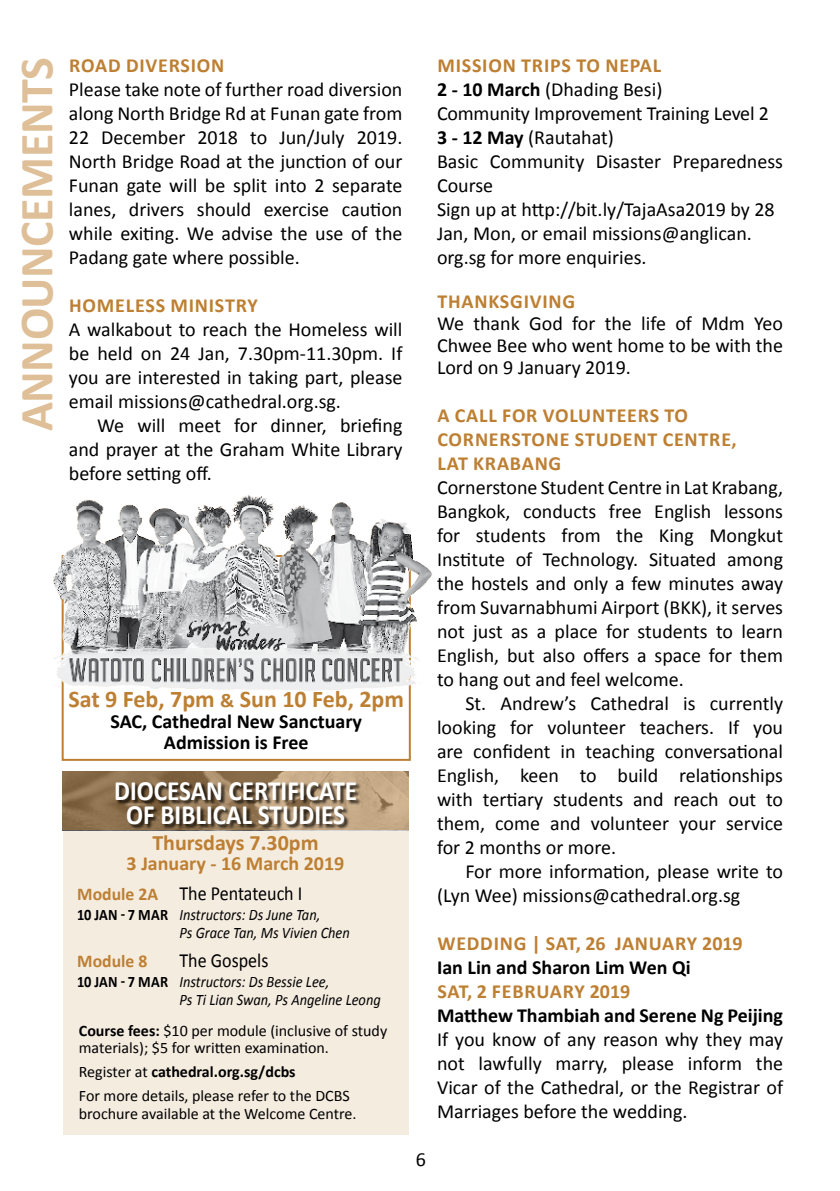
<style>
.page{position:relative;width:840px;height:1191px;background:#fff}
.page>*{position:absolute;margin:0;border:0;box-sizing:border-box;transform-origin:0 0}
.t1{font:700 48px "Calibri";letter-spacing:-.01em;color:#debf98}
.t2{font:700 28px/24.2px "Calibri";color:#fff;text-align:center;scale:.9 1}
.t3{font:700 24px "Calibri";color:#bd7f32}
.t4{font:700 22px "Calibri";color:#bd7f32}
.t5{font:20px/24px "Calibri";color:#000;text-align:justify}
.t6{font:700 20px/24px "Calibri";letter-spacing:.04em;color:#bd7f32}
.t7{font:700 20px/21px "Calibri";color:#000;text-align:center}
.t8{font:20px "Calibri";color:#000;scale:.9 1}
.t9{font:700 20px "Calibri";color:#bd7f32}
.t10{font:700 18px "Calibri";color:#bd7f32}
.t11{font:16px/17.2px "Calibri";color:#000}
.t12{font:italic 16px/18px "Calibri";color:#000;scale:.9 1}
.s1{font-size:20px}
.s2{font-weight:700;font-size:18px;color:#bd7f32}
.s3{font-weight:700;font-style:normal}
.s4{font-weight:700}
.s5{font-weight:700;color:#bd7f32}
</style>
<div class="page">
<div style="left:63px;top:804px;width:345px;height:330px;background:#f5ece0"></div>
<svg style="left:63px;top:771px;width:346px;height:58px;background:#a48865"></svg>
<div style="left:116px;top:782px;width:245px;height:47px;background:#000;opacity:.75"></div>
<div style="left:62px;top:555px;width:348px;height:206px;border:2px solid #bd7f32"></div>
<img style="left:53px;top:495px;width:379px;height:197px">
<h1 class="t1" style="left:6px;top:431px;width:375px;rotate:-90deg">ANNOUNCEMENTS</h1>
<p class="t6" style="left:69px;top:53px;width:157px">ROAD DIVERSION</p>
<p class="t5" style="left:69px;top:77px;width:335px">Please take note of further road diversion along North Bridge Rd at Funan gate from 22 December 2018 to Jun/July 2019.<br>North Bridge Road at the junction of our Funan gate will be split into 2 separate lanes, drivers should exercise caution while exiting. We advise the use of the Padang gate where possible.</p>
<p class="t6" style="left:69px;top:293px;width:190px">HOMELESS MINISTRY</p>
<p class="t5" style="left:69px;top:317px;width:335px">A walkabout to reach the Homeless will be held on 24 Jan, 7.30pm-11.30pm. If you are interested in taking part, please email missions@cathedral.org.sg.</p>
<p class="t5" style="left:69px;top:413px;width:335px;text-indent:28px">We will meet for dinner, briefing and prayer at the Graham White Library before setting off.</p>
<p class="t3" style="left:68px;top:684px;width:337px">Sat 9 Feb, 7pm <span class="s1">&amp;</span> Sun 10 Feb, 2pm</p>
<p class="t7" style="left:110px;top:711px;width:253px">SAC, Cathedral New Sanctuary<br>Admission is Free</p>
<h2 class="t2" style="left:114px;top:778px;width:271px">DIOCESAN CERTIFICATE<br>OF BIBLICAL STUDIES</h2>
<p class="t4" style="left:152px;top:828px;width:168px">Thursdays 7.30pm</p>
<p class="t9" style="left:127px;top:850px;width:219px">3 January - 16 March 2019</p>
<p class="t8" style="left:77px;top:881px;width:251px"><span class="s2">Module 2A</span> The Pentateuch I</p>
<p class="t12" style="left:179px;top:904px;width:191px;text-indent:-102px"><span class="s3">10 JAN - 7 MAR</span> Instructors: Ds June Tan,<br>Ps Grace Tan, Ms Vivien Chen</p>
<p class="t10" style="left:77px;top:950px;width:71px">Module 8</p>
<p class="t8" style="left:179px;top:948px;width:100px">The Gospels</p>
<p class="t12" style="left:179px;top:972px;width:225px;text-indent:-102px"><span class="s3">10 JAN - 7 MAR</span> Instructors: Ds Bessie Lee,<br>Ps Ti Lian Swan, Ps Angeline Leong</p>
<p class="t11" style="left:79px;top:1022px;width:310px"><span class="s4">Course fees:</span> $10 per module (inclusive of study materials); $5 for written examination.</p>
<p class="t11" style="left:79px;top:1060px;width:272px;line-height:24px">Register at <span class="s4">cathedral.org.sg/dcbs<br></span>For more details, please refer to the DCBS</p>
<p class="t11" style="left:79px;top:1104px;width:279px">brochure available at the Welcome Centre.</p>
<p class="t5" style="left:437px;top:53px;width:347px;text-align:left"><span class="s5">MISSION TRIPS TO NEPAL<br></span><span class="s4">2 - 10 March</span> (Dhading Besi)<br>Community Improvement Training Level 2<br><span class="s4">3 - 12 May</span> (Rautahat)<br>Basic Community Disaster Preparedness<br>Course<br>Sign up at http://bit.ly/TajaAsa2019 by 28<br>Jan, Mon, or email missions@anglican. org.sg for more enquiries.</p>
<p class="t6" style="left:437px;top:289px;width:139px">THANKSGIVING</p>
<p class="t5" style="left:437px;top:312px;width:347px;line-height:22px">We thank God for the life of Mdm Yeo Chwee Bee who went home to be with the Lord on 9 January 2019.</p>
<p class="t6" style="left:437px;top:403px;width:300px">A CALL FOR VOLUNTEERS TO<br>CORNERSTONE STUDENT CENTRE,<br>LAT KRABANG</p>
<p class="t5" style="left:437px;top:475px;width:347px">Cornerstone Student Centre in Lat Krabang, Bangkok, conducts free English lessons for students from the King Mongkut Institute of Technology. Situated among the hostels and only a few minutes away from Suvarnabhumi Airport (BKK), it serves not just as a place for students to learn English, but also offers a space for them to hang out and feel welcome.</p>
<p class="t5" style="left:437px;top:691px;width:347px;text-indent:28px">St. Andrew’s Cathedral is currently looking for volunteer teachers. If you are confident in teaching conversational English, keen to build relationships with tertiary students and reach out to them, come and volunteer your service for 2 months or more.</p>
<p class="t5" style="left:437px;top:859px;width:347px;text-indent:28px">For more information, please write to (Lyn Wee) missions@cathedral.org.sg</p>
<p class="t6" style="left:437px;top:931px;width:307px">WEDDING | SAT, 26 JANUARY 2019</p>
<p class="t7" style="left:437px;top:957px;width:255px">Ian Lin and Sharon Lim Wen Qi</p>
<p class="t6" style="left:437px;top:979px;width:194px">SAT, 2 FEBRUARY 2019</p>
<p class="t7" style="left:437px;top:1005px;width:347px">Matthew Thambiah and Serene Ng Peijing</p>
<p class="t5" style="left:437px;top:1027px;width:347px">If you know of any reason why they may not lawfully marry, please inform the Vicar of the Cathedral, or the Registrar of Marriages before the wedding.</p>
<p class="t5" style="left:415px;top:1147px;width:12px">6</p>
</div>
